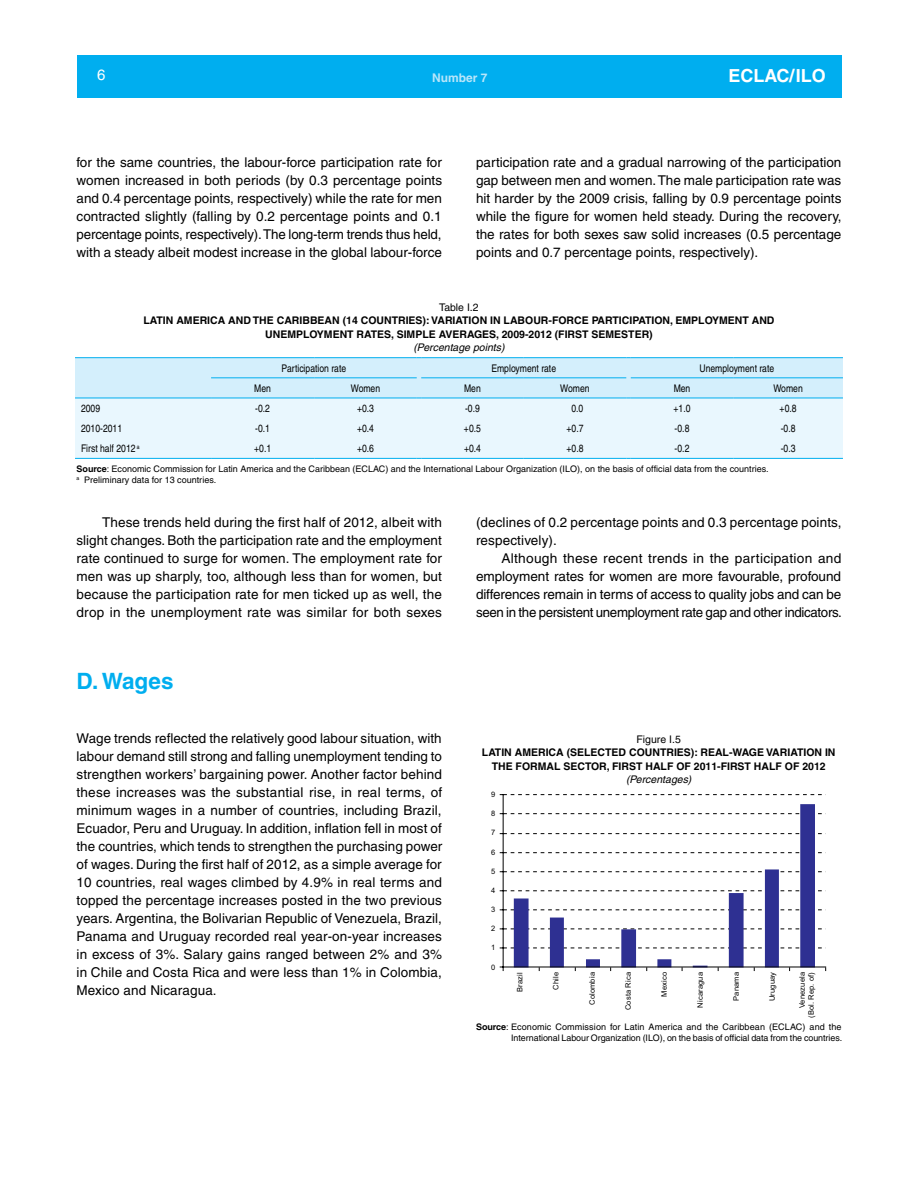
<style>
.page{position:relative;width:918px;height:1188px;background:#fff}
.page>*{position:absolute;margin:0;border:0;box-sizing:border-box;transform-origin:0 0}
.t1{font:700 22.5px "Helvetica";letter-spacing:-.005em;color:#00aeef}
.t2{font:700 18px "Helvetica";color:#fff}
.t3{font:15px "Helvetica";color:#fff}
.t4{font:13.5px/18px "Helvetica";color:#000;text-align:justify}
.t5{font:700 12px "Helvetica";color:#b9e6fa}
.t6{font:700 10.5px/13.5px "Helvetica";color:#000;text-align:center}
.t7{font:condensed 10.5px "Helvetica";color:#000}
.t8{font:italic 10.5px "Helvetica";color:#000}
.t9{font:10.5px "Helvetica";color:#000}
.t10{font:9px/10.8px "Helvetica";color:#000}
.t11{font:7.5px/9px "Arial";letter-spacing:.02em;color:#010101;text-align:right}
.s1{font-weight:700}
</style>
<div class="page">
<div style="left:77px;top:55px;width:764px;height:43px;background:#00aeef"></div>
<div style="left:75px;top:399px;width:768px;height:59px;background:#e9f7fe"></div>
<hr style="left:75px;top:458px;width:136px;height:1px;background:#00aeef">
<hr style="left:211px;top:458px;width:103px;height:1px;background:#00aeef">
<hr style="left:314px;top:458px;width:103px;height:1px;background:#00aeef">
<hr style="left:421px;top:458px;width:103px;height:1px;background:#00aeef">
<hr style="left:524px;top:458px;width:102px;height:1px;background:#00aeef">
<hr style="left:631px;top:458px;width:102px;height:1px;background:#00aeef">
<hr style="left:733px;top:458px;width:110px;height:1px;background:#00aeef">
<svg style="left:75px;top:357px;width:768px;height:42px;background:#c6eafb"></svg>
<svg style="left:514px;top:804px;width:301px;height:163px"></svg>
<hr style="left:503px;top:795px;width:1px;height:172px;background:#000">
<svg style="left:500px;top:794px;width:326px;height:1px"></svg>
<svg style="left:500px;top:813px;width:326px;height:1px"></svg>
<svg style="left:500px;top:833px;width:326px;height:1px"></svg>
<svg style="left:500px;top:852px;width:326px;height:1px"></svg>
<svg style="left:500px;top:871px;width:326px;height:1px"></svg>
<svg style="left:500px;top:890px;width:326px;height:2px"></svg>
<svg style="left:500px;top:909px;width:326px;height:2px"></svg>
<svg style="left:500px;top:928px;width:326px;height:2px"></svg>
<svg style="left:500px;top:947px;width:326px;height:2px"></svg>
<hr style="left:503px;top:967px;width:323px;height:1px;background:#000">
<p class="t3" style="left:97px;top:66px;width:10px">6</p>
<p class="t5" style="left:432px;top:70px;width:57px">Number 7</p>
<h2 class="t2" style="left:728px;top:65px;width:99px">ECLAC/ILO</h2>
<p class="t4" style="left:77px;top:153px;width:367px">for the same countries, the labour-force participation rate for women increased in both periods (by 0.3 percentage points and 0.4 percentage points, respectively) while the rate for men contracted slightly (falling by 0.2 percentage points and 0.1 percentage points, respectively). The long-term trends thus held, with a steady albeit modest increase in the global labour-force</p>
<p class="t4" style="left:476px;top:153px;width:367px">participation rate and a gradual narrowing of the participation gap between men and women. The male participation rate was hit harder by the 2009 crisis, falling by 0.9 percentage points while the figure for women held steady. During the recovery, the rates for both sexes saw solid increases (0.5 percentage points and 0.7 percentage points, respectively).</p>
<p class="t9" style="left:439px;top:301px;width:41px">Table I.2</p>
<p class="t6" style="left:143px;top:314px;width:633px">LATIN AMERICA AND THE CARIBBEAN (14 COUNTRIES): VARIATION IN LABOUR-FORCE PARTICIPATION, EMPLOYMENT AND<br>UNEMPLOYMENT RATES, SIMPLE AVERAGES, 2009-2012 (FIRST SEMESTER)</p>
<p class="t8" style="left:413px;top:342px;width:93px">(Percentage points)</p>
<p class="t7" style="left:282px;top:362px;width:66px">Participation rate</p>
<p class="t7" style="left:491px;top:362px;width:66px">Employment rate</p>
<p class="t7" style="left:699px;top:362px;width:76px">Unemployment rate</p>
<p class="t7" style="left:254px;top:382px;width:18px">Men</p>
<p class="t7" style="left:351px;top:382px;width:31px">Women</p>
<p class="t7" style="left:464px;top:382px;width:18px">Men</p>
<p class="t7" style="left:560px;top:382px;width:31px">Women</p>
<p class="t7" style="left:674px;top:382px;width:18px">Men</p>
<p class="t7" style="left:773px;top:382px;width:31px">Women</p>
<p class="t7" style="left:81px;top:402px;width:21px">2009</p>
<p class="t7" style="left:255px;top:402px;width:16px">-0.2</p>
<p class="t7" style="left:357px;top:402px;width:18px">+0.3</p>
<p class="t7" style="left:465px;top:402px;width:16px">-0.9</p>
<p class="t7" style="left:571px;top:402px;width:13px">0.0</p>
<p class="t7" style="left:674px;top:402px;width:18px">+1.0</p>
<p class="t7" style="left:780px;top:402px;width:18px">+0.8</p>
<p class="t7" style="left:81px;top:422px;width:43px">2010-2011</p>
<p class="t7" style="left:255px;top:422px;width:16px">-0.1</p>
<p class="t7" style="left:357px;top:422px;width:18px">+0.4</p>
<p class="t7" style="left:464px;top:422px;width:18px">+0.5</p>
<p class="t7" style="left:567px;top:422px;width:18px">+0.7</p>
<p class="t7" style="left:675px;top:422px;width:16px">-0.8</p>
<p class="t7" style="left:781px;top:422px;width:16px">-0.8</p>
<p class="t7" style="left:81px;top:443px;width:60px">First half 2012 <sup>a</sup></p>
<p class="t7" style="left:254px;top:443px;width:18px">+0.1</p>
<p class="t7" style="left:357px;top:443px;width:18px">+0.6</p>
<p class="t7" style="left:464px;top:443px;width:18px">+0.4</p>
<p class="t7" style="left:567px;top:443px;width:18px">+0.8</p>
<p class="t7" style="left:675px;top:443px;width:16px">-0.2</p>
<p class="t7" style="left:781px;top:443px;width:16px">-0.3</p>
<p class="t10" style="left:77px;top:463px;width:694px"><span class="s1">Source</span>: Economic Commission for Latin America and the Caribbean (ECLAC) and the International Labour Organization (ILO), on the basis of official data from the countries. <sup>a</sup> Preliminary data for 13 countries.</p>
<p class="t4" style="left:77px;top:513px;width:367px;text-indent:26px">These trends held during the first half of 2012, albeit with slight changes. Both the participation rate and the employment rate continued to surge for women. The employment rate for men was up sharply, too, although less than for women, but because the participation rate for men ticked up as well, the drop in the unemployment rate was similar for both sexes</p>
<p class="t4" style="left:476px;top:513px;width:367px">(declines of 0.2 percentage points and 0.3 percentage points, respectively).</p>
<p class="t4" style="left:476px;top:549px;width:367px;text-indent:26px">Although these recent trends in the participation and employment rates for women are more favourable, profound differences remain in terms of access to quality jobs and can be seen in the persistent unemployment rate gap and other indicators.</p>
<h1 class="t1" style="left:77px;top:667px;width:98px">D. Wages</h1>
<p class="t4" style="left:77px;top:729px;width:367px">Wage trends reflected the relatively good labour situation, with labour demand still strong and falling unemployment tending to strengthen workers’ bargaining power. Another factor behind these increases was the substantial rise, in real terms, of minimum wages in a number of countries, including Brazil, Ecuador, Peru and Uruguay. In addition, inflation fell in most of the countries, which tends to strengthen the purchasing power of wages. During the first half of 2012, as a simple average for 10 countries, real wages climbed by 4.9% in real terms and topped the percentage increases posted in the two previous years. Argentina, the Bolivarian Republic of Venezuela, Brazil, Panama and Uruguay recorded real year-on-year increases in excess of 3%. Salary gains ranged between 2% and 3% in Chile and Costa Rica and were less than 1% in Colombia, Mexico and Nicaragua.</p>
<p class="t9" style="left:637px;top:733px;width:46px">Figure I.5</p>
<p class="t6" style="left:482px;top:746px;width:355px">LATIN AMERICA (SELECTED COUNTRIES): REAL-WAGE VARIATION IN<br>THE FORMAL SECTOR, FIRST HALF OF 2011-FIRST HALF OF 2012</p>
<p class="t8" style="left:626px;top:774px;width:67px">(Percentages)</p>
<p class="t11" style="left:491px;top:790px;width:6px">9</p>
<p class="t11" style="left:491px;top:809px;width:6px">8</p>
<p class="t11" style="left:491px;top:828px;width:6px">7</p>
<p class="t11" style="left:491px;top:848px;width:6px">6</p>
<p class="t11" style="left:491px;top:867px;width:6px">5</p>
<p class="t11" style="left:491px;top:886px;width:6px">4</p>
<p class="t11" style="left:491px;top:905px;width:6px">3</p>
<p class="t11" style="left:491px;top:924px;width:6px">2</p>
<p class="t11" style="left:491px;top:943px;width:6px">1</p>
<p class="t11" style="left:491px;top:962px;width:6px">0</p>
<p class="t11" style="left:516px;top:992px;width:21px;rotate:-90deg">Brazil</p>
<p class="t11" style="left:552px;top:990px;width:19px;rotate:-90deg">Chile</p>
<p class="t11" style="left:588px;top:1005px;width:34px;rotate:-90deg">Colombia</p>
<p class="t11" style="left:624px;top:1010px;width:40px;rotate:-90deg">Costa Rica</p>
<p class="t11" style="left:660px;top:997px;width:26px;rotate:-90deg">Mexico</p>
<p class="t11" style="left:696px;top:1008px;width:37px;rotate:-90deg">Nicaragua</p>
<p class="t11" style="left:732px;top:1001px;width:30px;rotate:-90deg">Panama</p>
<p class="t11" style="left:768px;top:1001px;width:31px;rotate:-90deg">Uruguay</p>
<p class="t11" style="left:798px;top:1018px;width:47px;rotate:-90deg">Venezuela (Bol. Rep. of)</p>
<p class="t10" style="left:476px;top:1021px;width:368px;text-align:right"><span class="s1">Source</span>: Economic Commission for Latin America and the Caribbean (ECLAC) and the<br>International Labour Organization (ILO), on the basis of official data from the countries.</p>
</div>
